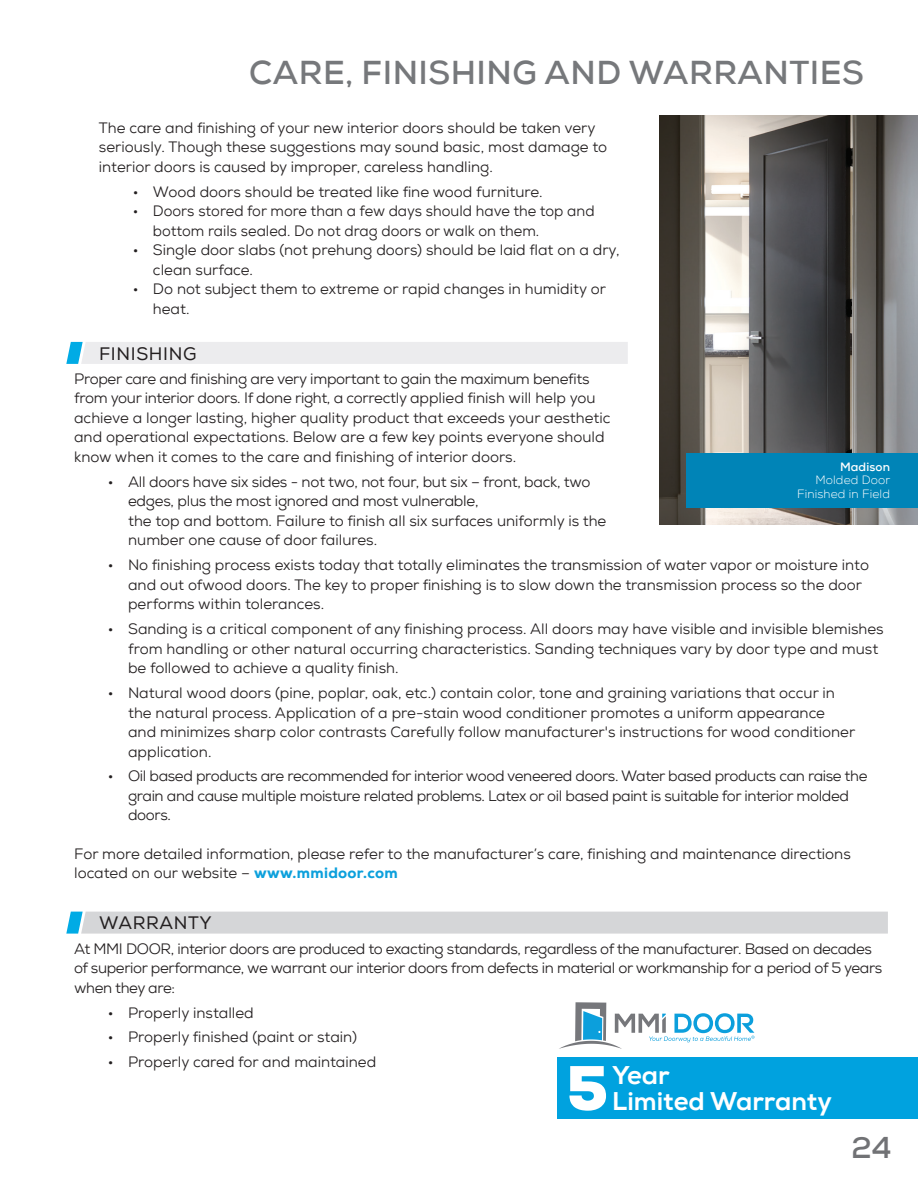
<style>
.page{position:relative;width:918px;height:1188px;background:#fff}
.page>*{position:absolute;margin:0;border:0;box-sizing:border-box;transform-origin:0 0}
.Sections{font:900 63px "Nexa";color:#fff}
.t1{font:700 33px "Nexa";letter-spacing:.015em;color:#76787b}
.t2{font:700 30px "Nexa";color:#717275}
.Sections-2{font:25.5px/25.5px "Nexa X Bold";color:#fff}
.t3{font:18px "Nexa";letter-spacing:.035em;color:#231f20}
.t4{font:15px/19.5px "Nexa";color:#231f20}
.t5{font:15px/19.5px "Nexa";letter-spacing:-.025em;color:#231f20}
.Sections-3{font:300 12px/13.5px "Nexa";letter-spacing:.01em;color:#fff;text-align:right}
.s1{font-weight:700}
.s2{font-weight:800;color:#0ca0dc}
</style>
<div class="page">
<img style="left:659px;top:116px;width:259px;height:409px">
<div style="left:66px;top:342px;width:562px;height:22px;background:#ececee"></div>
<div style="left:66px;top:912px;width:822px;height:22px;background:#d5d6d8"></div>
<svg style="left:559px;top:1002px;width:195px;height:47px"></svg>
<div style="left:558px;top:1057px;width:360px;height:61px;background:#00a2df"></div>
<div style="left:686px;top:454px;width:232px;height:54px;background:#0084b7"></div>
<p class="t1" style="left:249px;top:51px;width:616px">CARE, FINISHING AND WARRANTIES</p>
<p class="t4" style="left:99px;top:118px;width:510px">The care and finishing of your new interior doors should be taken very seriously. Though these suggestions may sound basic, most damage to interior doors is caused by improper, careless handling.</p>
<p class="t4" style="left:133px;top:182px;width:412px">• Wood doors should be treated like fine wood furniture.</p>
<p class="t4" style="left:153px;top:201px;width:443px;text-indent:-20px">• Doors stored for more than a few days should have the top and bottom rails sealed. Do not drag doors or walk on them.</p>
<p class="t4" style="left:153px;top:240px;width:468px;text-indent:-20px">• Single door slabs (not prehung doors) should be laid flat on a dry, clean surface.</p>
<p class="t4" style="left:153px;top:279px;width:455px;text-indent:-20px">• Do not subject them to extreme or rapid changes in humidity or heat.</p>
<p class="t3" style="left:99px;top:343px;width:99px">FINISHING</p>
<p class="t4" style="left:74px;top:369px;width:538px">Proper care and finishing are very important to gain the maximum benefits from your interior doors. If done right, a correctly applied finish will help you achieve a longer lasting, higher quality product that exceeds your aesthetic and operational expectations. Below are a few key points everyone should know when it comes to the care and finishing of interior doors.</p>
<p class="t4" style="left:128px;top:472px;width:480px;text-indent:-20px">• All doors have six sides - not two, not four, but six – front, back, two edges, plus the most ignored and most vulnerable,<br>the top and bottom. Failure to finish all six surfaces uniformly is the number one cause of door failures.</p>
<p class="t4" style="left:128px;top:555px;width:742px;text-indent:-20px">• No finishing process exists today that totally eliminates the transmission of water vapor or moisture into and out ofwood doors. The key to proper finishing is to slow down the transmission process so the door performs within tolerances.</p>
<p class="t4" style="left:128px;top:619px;width:757px;text-indent:-20px">• Sanding is a critical component of any finishing process. All doors may have visible and invisible blemishes from handling or other natural occurring characteristics. Sanding techniques vary by door type and must be followed to achieve a quality finish.</p>
<p class="t4" style="left:128px;top:683px;width:729px;text-indent:-20px">• Natural wood doors (pine, poplar, oak, etc.) contain color, tone and graining variations that occur in the natural process. Application of a pre-stain wood conditioner promotes a uniform appearance and minimizes sharp color contrasts Carefully follow manufacturer's instructions for wood conditioner application.</p>
<p class="t5" style="left:128px;top:767px;width:741px;text-indent:-20px">• Oil based products are recommended for interior wood veneered doors. Water based products can raise the grain and cause multiple moisture related problems. Latex or oil based paint is suitable for interior molded doors.</p>
<p class="Sections-3" style="left:797px;top:460px;width:95px"><span class="s1">Madison<br></span>Molded Door<br>Finished in Field</p>
<p class="t4" style="left:74px;top:844px;width:778px">For more detailed information, please refer to the manufacturer’s care, finishing and maintenance directions located on our website – <span class="s2">www.mmidoor.com</span></p>
<p class="t3" style="left:99px;top:912px;width:114px">WARRANTY</p>
<p class="t5" style="left:74px;top:939px;width:810px">At MMI DOOR, interior doors are produced to exacting standards, regardless of the manufacturer. Based on decades of superior performance, we warrant our interior doors from defects in material or workmanship for a period of 5 years when they are:</p>
<p class="t4" style="left:108px;top:1003px;width:147px">• Properly installed</p>
<p class="t4" style="left:108px;top:1028px;width:251px">• Properly finished (paint or stain)</p>
<p class="t4" style="left:108px;top:1052px;width:270px">• Properly cared for and maintained</p>
<p class="Sections" style="left:566px;top:1048px;width:43px">5</p>
<p class="Sections-2" style="left:612px;top:1063px;width:221px">Year<br>Limited Warranty</p>
<h3 class="t2" style="left:851px;top:1129px;width:42px">24</h3>
</div>
